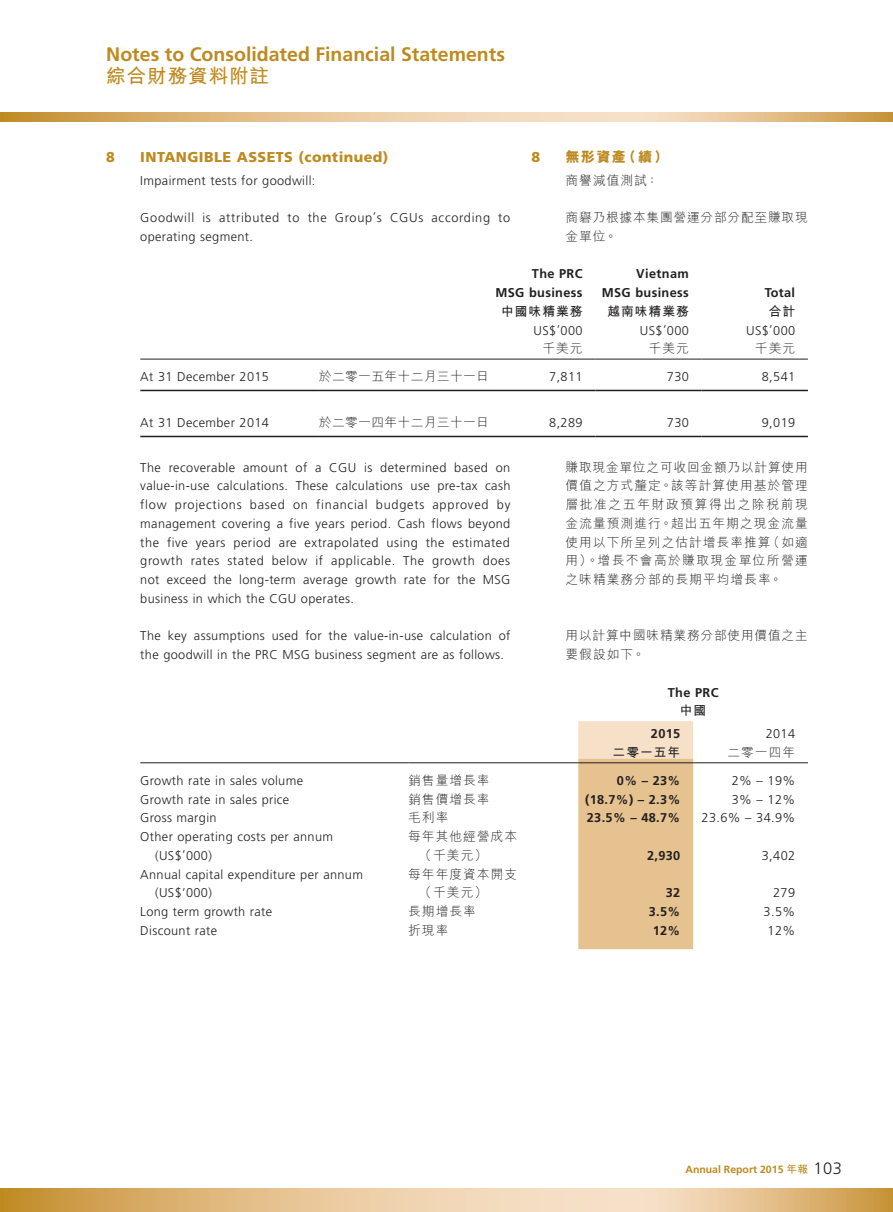
<style>
.page{position:relative;width:893px;height:1212px;background:#fff}
.page>*{position:absolute;margin:0;border:0;box-sizing:border-box;transform-origin:0 0}
.t1{font:700 19.5px "Frutiger LT Std";color:#be8a20}
.t2{font:700 19.5px "M Hei HK";letter-spacing:.05em;color:#be8a20}
.Heading_1{font:900 14.25px "Frutiger LT Std";letter-spacing:.03em;color:#be8a20}
.C_Heading_1{font:800 14.25px "M Hei HK";color:#be8a20}
.C_Heading_1-2{font:900 14.25px "Frutiger LT Std";color:#be8a20}
.Body_Text{font:300 12.75px/18.8px "Frutiger LT Std";letter-spacing:.03em;color:#231f20}
.C_Body_Text{font:300 12.75px/18.8px "M Hei HK";letter-spacing:.075em;color:#231f20}
.Body_Text-2{font:700 12.75px "Frutiger LT Std";letter-spacing:.03em;color:#231f20}
.Body_Text-3{font:300 12.75px/18.8px "Frutiger LT Std";letter-spacing:.055em;color:#231f20}
.Body_Text-4{font:300 12.75px/18.8px "M Hei HK";letter-spacing:.08em;color:#231f20}
.Body_Text-5{font:300 12.75px "M Hei HK";letter-spacing:.03em;color:#231f20}
.Body_Text-6{font:700 12.75px "M Hei HK";letter-spacing:.08em;color:#231f20}
.t3{font:700 10.5px "Frutiger LT Std";color:#be8a20}
.s1{font-family:"M Hei HK"}
.s2{font-weight:300;font-size:16.5px;color:#231f20}
</style>
<div class="page">
<svg style="left:0;top:1188px;width:893px;height:24px"></svg>
<svg style="left:0;top:113px;width:893px;height:8px"></svg>
<hr style="left:140px;top:359px;width:179px;height:1px;background:#231f20">
<hr style="left:319px;top:359px;width:170px;height:1px;background:#231f20">
<hr style="left:489px;top:359px;width:106px;height:1px;background:#231f20">
<hr style="left:595px;top:359px;width:107px;height:1px;background:#231f20">
<hr style="left:702px;top:359px;width:106px;height:1px;background:#231f20">
<hr style="left:140px;top:390px;width:179px;height:1px;background:#231f20">
<hr style="left:319px;top:390px;width:170px;height:1px;background:#231f20">
<hr style="left:489px;top:390px;width:106px;height:1px;background:#231f20">
<hr style="left:595px;top:390px;width:107px;height:1px;background:#231f20">
<hr style="left:702px;top:390px;width:106px;height:1px;background:#231f20">
<hr style="left:140px;top:436px;width:179px;height:1px;background:#231f20">
<hr style="left:319px;top:436px;width:170px;height:1px;background:#231f20">
<hr style="left:489px;top:436px;width:106px;height:1px;background:#231f20">
<hr style="left:595px;top:436px;width:107px;height:1px;background:#231f20">
<hr style="left:702px;top:436px;width:106px;height:1px;background:#231f20">
<svg style="left:578px;top:721px;width:115px;height:228px"></svg>
<hr style="left:140px;top:762px;width:268px;height:1px;background:#231f20">
<hr style="left:408px;top:762px;width:170px;height:1px;background:#231f20">
<hr style="left:578px;top:762px;width:115px;height:1px;background:#231f20">
<hr style="left:693px;top:762px;width:115px;height:1px;background:#231f20">
<h1 class="t1" style="left:106px;top:42px;width:400px">Notes to Consolidated Financial Statements</h1>
<h1 class="t2" style="left:106px;top:62px;width:164px">綜合財務資料附註</h1>
<p class="Heading_1" style="left:106px;top:148px;width:10px">8</p>
<p class="Heading_1" style="left:140px;top:148px;width:250px">INTANGIBLE ASSETS (continued)</p>
<p class="Body_Text" style="left:140px;top:171px;width:177px">Impairment tests for goodwill:</p>
<p class="Body_Text-3" style="left:140px;top:208px;width:372px">Goodwill is attributed to the Group’s CGUs according to operating segment.</p>
<p class="C_Heading_1-2" style="left:531px;top:148px;width:10px">8</p>
<p class="C_Heading_1" style="left:566px;top:149px;width:104px">無形資產（續）</p>
<p class="C_Body_Text" style="left:566px;top:170px;width:94px">商譽減值測試：</p>
<p class="C_Body_Text" style="left:566px;top:208px;width:244px">商礜乃根據本集團營運分部分配至賺取現金單位。</p>
<p class="Body_Text-2" style="left:532px;top:266px;width:52px">The PRC</p>
<p class="Body_Text-2" style="left:636px;top:266px;width:54px">Vietnam</p>
<p class="Body_Text-2" style="left:495px;top:285px;width:89px">MSG business</p>
<p class="Body_Text-2" style="left:602px;top:285px;width:89px">MSG business</p>
<p class="Body_Text-2" style="left:765px;top:285px;width:32px">Total</p>
<p class="Body_Text-6" style="left:501px;top:302px;width:83px">中國味精業務</p>
<p class="Body_Text-6" style="left:607px;top:302px;width:83px">越南味精業務</p>
<p class="Body_Text-6" style="left:769px;top:302px;width:28px">合計</p>
<p class="Body_Text" style="left:534px;top:321px;width:50px">US$’000</p>
<p class="Body_Text" style="left:640px;top:321px;width:50px">US$’000</p>
<p class="Body_Text" style="left:746px;top:321px;width:50px">US$’000</p>
<p class="Body_Text-4" style="left:542px;top:339px;width:42px">千美元</p>
<p class="Body_Text-4" style="left:649px;top:339px;width:42px">千美元</p>
<p class="Body_Text-4" style="left:755px;top:339px;width:42px">千美元</p>
<p class="Body_Text" style="left:140px;top:367px;width:130px">At 31 December 2015</p>
<p class="Body_Text-5" style="left:319px;top:370px;width:172px">於二零一五年十二月三十一日</p>
<p class="Body_Text" style="left:549px;top:367px;width:35px">7,811</p>
<p class="Body_Text" style="left:667px;top:367px;width:23px">730</p>
<p class="Body_Text" style="left:762px;top:367px;width:35px">8,541</p>
<p class="Body_Text" style="left:140px;top:413px;width:130px">At 31 December 2014</p>
<p class="Body_Text-5" style="left:319px;top:416px;width:172px">於二零一四年十二月三十一日</p>
<p class="Body_Text" style="left:549px;top:413px;width:35px">8,289</p>
<p class="Body_Text" style="left:667px;top:413px;width:23px">730</p>
<p class="Body_Text" style="left:762px;top:413px;width:35px">9,019</p>
<p class="Body_Text" style="left:140px;top:458px;width:372px;text-align:justify">The recoverable amount of a CGU is determined based on value-in-use calculations. These calculations use pre-tax cash flow projections based on financial budgets approved by management covering a five years period. Cash flows beyond the five years period are extrapolated using the estimated growth rates stated below if applicable. The growth does not exceed the long-term average growth rate for the MSG business in which the CGU operates.</p>
<p class="Body_Text" style="left:140px;top:627px;width:372px">The key assumptions used for the value-in-use calculation of the goodwill in the PRC MSG business segment are as follows.</p>
<p class="Body_Text-2" style="left:668px;top:685px;width:52px">The PRC</p>
<p class="Body_Text-6" style="left:680px;top:701px;width:28px">中國</p>
<p class="Body_Text-2" style="left:651px;top:726px;width:31px">2015</p>
<p class="Body_Text" style="left:766px;top:725px;width:31px">2014</p>
<p class="Body_Text-6" style="left:613px;top:743px;width:69px">二零一五年</p>
<p class="Body_Text-4" style="left:727px;top:743px;width:69px">二零一四年</p>
<p class="Body_Text" style="left:140px;top:771px;width:164px">Growth rate in sales volume</p>
<p class="Body_Text-4" style="left:408px;top:770px;width:83px">銷售量增長率</p>
<p class="Body_Text-2" style="left:617px;top:773px;width:65px">0% – 23%</p>
<p class="Body_Text" style="left:732px;top:771px;width:65px">2% – 19%</p>
<p class="Body_Text" style="left:140px;top:790px;width:150px">Growth rate in sales price</p>
<p class="Body_Text-4" style="left:408px;top:789px;width:83px">銷售價增長率</p>
<p class="Body_Text-2" style="left:585px;top:792px;width:97px">(18.7%) – 2.3%</p>
<p class="Body_Text" style="left:732px;top:790px;width:65px">3% – 12%</p>
<p class="Body_Text" style="left:140px;top:809px;width:78px">Gross margin</p>
<p class="Body_Text-4" style="left:408px;top:808px;width:42px">毛利率</p>
<p class="Body_Text-2" style="left:587px;top:810px;width:95px">23.5% – 48.7%</p>
<p class="Body_Text" style="left:702px;top:809px;width:95px">23.6% – 34.9%</p>
<p class="Body_Text" style="left:155px;top:827px;width:179px;text-indent:-15px">Other operating costs per annum (US$’000)</p>
<p class="Body_Text-4" style="left:419px;top:827px;width:100px;text-indent:-11px">每年其他經營成本（千美元）</p>
<p class="C_Body_Text" style="left:566px;top:457px;width:244px;text-align:justify">賺取現金單位之可收回金額乃以計算使用價值之方式釐定。該等計算使用基於管理層批准之五年財政預算得出之除稅前現金流量預測進行。超出五年期之現金流量使用以下所呈列之估計增長率推算（如適用）。增長不會高於賺取現金單位所營運之味精業務分部的長期平均增長率。</p>
<p class="C_Body_Text" style="left:566px;top:626px;width:244px">用以計算中國味精業務分部使用價值之主要假設如下。</p>
<p class="Body_Text-2" style="left:647px;top:848px;width:35px">2,930</p>
<p class="Body_Text" style="left:762px;top:846px;width:35px">3,402</p>
<p class="Body_Text" style="left:155px;top:865px;width:209px;text-indent:-15px">Annual capital expenditure per annum (US$’000)</p>
<p class="Body_Text-4" style="left:419px;top:864px;width:100px;text-indent:-11px">每年年度資本開支（千美元）</p>
<p class="Body_Text-2" style="left:666px;top:885px;width:16px">32</p>
<p class="Body_Text" style="left:773px;top:884px;width:23px">279</p>
<p class="Body_Text" style="left:140px;top:902px;width:133px">Long term growth rate</p>
<p class="Body_Text-4" style="left:408px;top:902px;width:69px">長期增長率</p>
<p class="Body_Text-2" style="left:649px;top:904px;width:33px">3.5%</p>
<p class="Body_Text" style="left:764px;top:902px;width:33px">3.5%</p>
<p class="Body_Text" style="left:140px;top:921px;width:78px">Discount rate</p>
<p class="Body_Text-4" style="left:408px;top:920px;width:42px">折現率</p>
<p class="Body_Text-2" style="left:653px;top:923px;width:29px">12%</p>
<p class="Body_Text" style="left:767px;top:921px;width:29px">12%</p>
<p class="t3" style="left:685px;top:1163px;width:158px">Annual Report 2015 <span class="s1">年報</span> <span class="s2">103</span></p>
</div>
